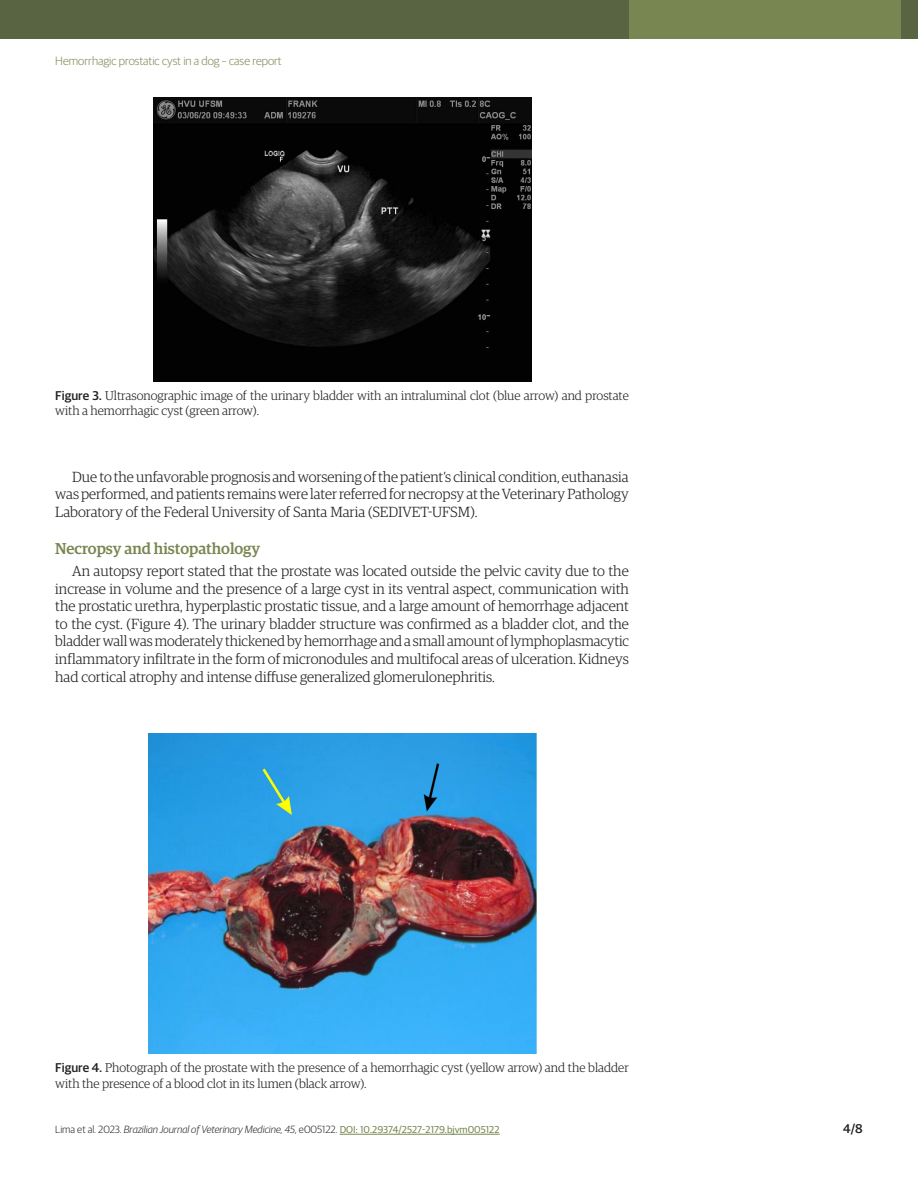
<style>
.page{position:relative;width:918px;height:1188px;background:#fff}
.page>*{position:absolute;margin:0;border:0;box-sizing:border-box;transform-origin:0 0}
.Heading2{font:500 15.75px "Guardian Egyptian";color:#788751}
.Paragraph{font:300 14.7px/17.7px "Guardian Egyptian";color:#231f20;text-align:justify}
.FigureCaption{font:300 12.75px/15.3px "Guardian Egyptian";color:#231f20}
.t1{font:500 12.75px "Guardian Sans";color:#231f20}
.t2{font:300 12px "Guardian Sans";color:#788751}
.t3{font:italic 300 10.5px "Guardian Sans";color:#231f20}
.s1{font-family:"Guardian Sans";font-weight:500}
.s2{font-style:normal}
.s3{font-weight:400;font-style:normal;font-size:10.05px;color:#788751}
</style>
<div class="page">
<hr style="left:340px;top:1134px;width:160px;height:1px;background:#788751">
<div style="left:623px;top:0;width:295px;height:38px;background:#788751"></div>
<div style="left:0;top:0;width:629px;height:38px;background:#596443"></div>
<div style="left:901px;top:0;width:17px;height:38px;background:#596443"></div>
<img style="left:153px;top:98px;width:378px;height:283px">
<img style="left:148px;top:734px;width:388px;height:320px">
<p class="t2" style="left:55px;top:52px;width:228px">Hemorrhagic prostatic cyst in a dog – case report</p>
<p class="FigureCaption" style="left:55px;top:387px;width:575px"><span class="s1">Figure 3.</span> Ultrasonographic image of the urinary bladder with an intraluminal clot (blue arrow) and prostate with a hemorrhagic cyst (green arrow).</p>
<p class="Paragraph" style="left:55px;top:467px;width:575px;text-indent:17px">Due to the unfavorable prognosis and worsening of the patient’s clinical condition, euthanasia was performed, and patients remains were later referred for necropsy at the Veterinary Pathology Laboratory of the Federal University of Santa Maria (SEDIVET-UFSM).</p>
<p class="Heading2" style="left:55px;top:537px;width:207px">Necropsy and histopathology</p>
<p class="Paragraph" style="left:55px;top:561px;width:575px;text-indent:17px">An autopsy report stated that the prostate was located outside the pelvic cavity due to the increase in volume and the presence of a large cyst in its ventral aspect, communication with the prostatic urethra, hyperplastic prostatic tissue, and a large amount of hemorrhage adjacent to the cyst. (Figure 4). The urinary bladder structure was confirmed as a bladder clot, and the bladder wall was moderately thickened by hemorrhage and a small amount of lymphoplasmacytic inflammatory infiltrate in the form of micronodules and multifocal areas of ulceration. Kidneys had cortical atrophy and intense diffuse generalized glomerulonephritis.</p>
<p class="FigureCaption" style="left:55px;top:1059px;width:575px"><span class="s1">Figure 4.</span> Photograph of the prostate with the presence of a hemorrhagic cyst (yellow arrow) and the bladder with the presence of a blood clot in its lumen (black arrow).</p>
<p class="t3" style="left:55px;top:1122px;width:446px"><span class="s2">Lima et al. 2023.</span> Brazilian Journal of Veterinary Medicine, 45, <span class="s2">e005122.</span> <span class="s3">DOI: 10.29374/2527-2179.bjvm005122</span></p>
<p class="t1" style="left:843px;top:1119px;width:21px">4/8</p>
</div>
